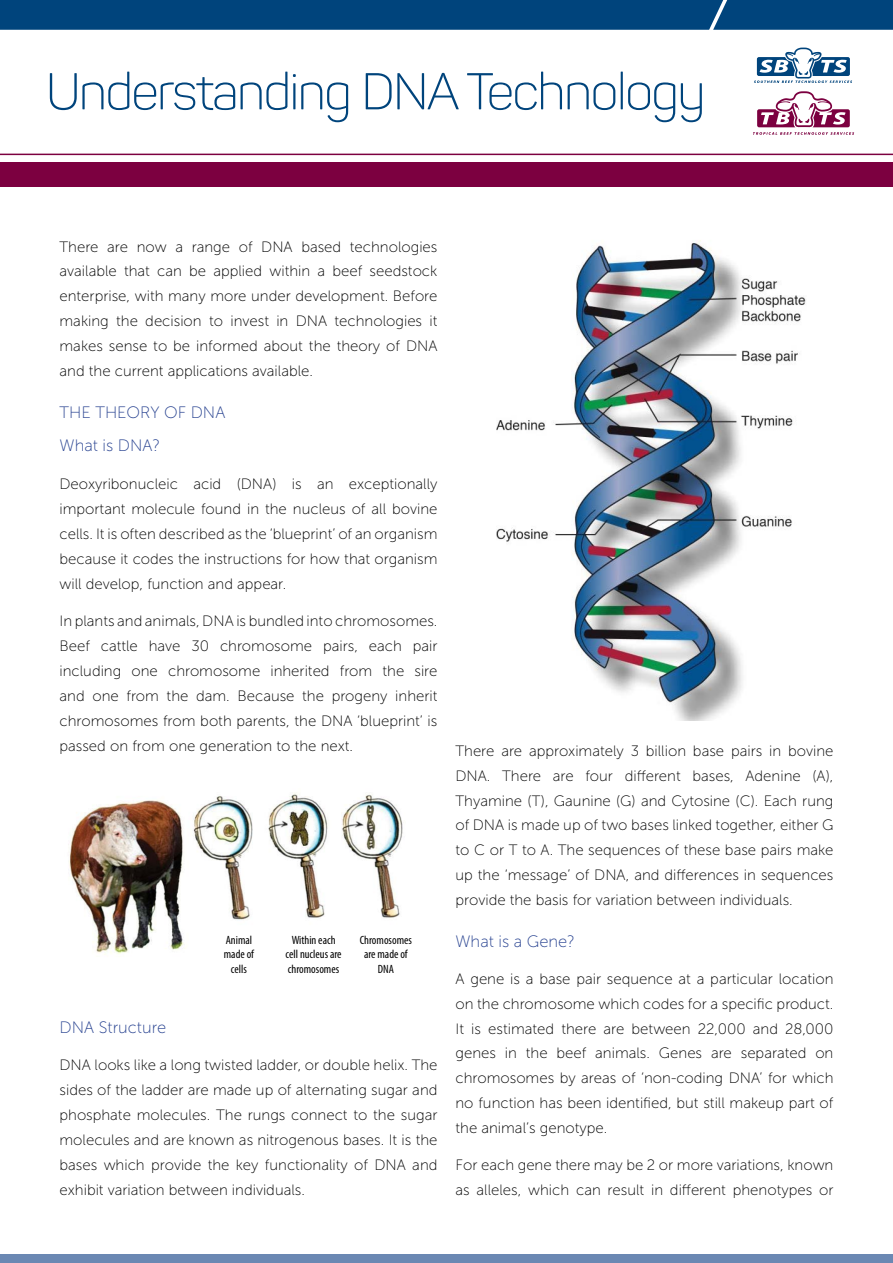
<style>
.page{position:relative;width:893px;height:1263px;background:#fff}
.page>*{position:absolute;margin:0;border:0;box-sizing:border-box;transform-origin:0 0}
.t1{font:300 51px "Panton";letter-spacing:-.025em;color:#00447c}
.t2{font:16.5px/33.5px "Museo Sans 100";color:#25408f}
.t3{font:15px/24.9px "Museo Sans 100";color:#000;text-align:justify}
.t4{font:condensed 12px/14.4px "Myriad Pro";color:#000;text-align:center}
</style>
<div class="page">
<img style="left:496px;top:240px;width:310px;height:480px">
<div style="left:0;top:163px;width:893px;height:24px;background:#7c0040"></div>
<hr style="left:0;top:154px;width:893px;height:1px;background:#7c0040">
<div style="left:0;top:0;width:893px;height:30px;background:#00447c"></div>
<svg style="left:754px;top:48px;width:98px;height:35px"></svg>
<svg style="left:753px;top:91px;width:101px;height:44px"></svg>
<div style="left:0;top:1254px;width:893px;height:9px;background:#6b88b3"></div>
<img style="left:69px;top:793px;width:334px;height:162px">
<h1 class="t1" style="left:46px;top:60px;width:661px">Understanding DNA Technology</h1>
<p class="t3" style="left:60px;top:234px;width:379px">There are now a range of DNA based technologies available that can be applied within a beef seedstock enterprise, with many more under development. Before making the decision to invest in DNA technologies it makes sense to be informed about the theory of DNA and the current applications available.</p>
<p class="t2" style="left:60px;top:396px;width:167px">THE THEORY OF DNA<br>What is DNA?</p>
<p class="t3" style="left:60px;top:472px;width:379px">Deoxyribonucleic acid (DNA) is an exceptionally important molecule found in the nucleus of all bovine cells. It is often described as the ‘blueprint’ of an organism because it codes the instructions for how that organism will develop, function and appear.</p>
<p class="t3" style="left:60px;top:609px;width:379px">In plants and animals, DNA is bundled into chromosomes.<br>Beef cattle have 30 chromosome pairs, each pair including one chromosome inherited from the sire and one from the dam. Because the progeny inherit chromosomes from both parents, the DNA ‘blueprint’ is passed on from one generation to the next.</p>
<p class="t4" style="left:224px;top:932px;width:32px">Animal made of cells</p>
<p class="t4" style="left:286px;top:932px;width:57px">Within each cell nucleus are chromosomes</p>
<p class="t4" style="left:360px;top:932px;width:54px">Chromosomes are made of<br>DNA</p>
<p class="t2" style="left:60px;top:1010px;width:108px">DNA Structure</p>
<p class="t3" style="left:60px;top:1053px;width:379px">DNA looks like a long twisted ladder, or double helix. The sides of the ladder are made up of alternating sugar and phosphate molecules. The rungs connect to the sugar molecules and are known as nitrogenous bases. It is the bases which provide the key functionality of DNA and exhibit variation between individuals.</p>
<p class="t3" style="left:455px;top:739px;width:379px">There are approximately 3 billion base pairs in bovine DNA. There are four different bases, Adenine (A), Thyamine (T), Gaunine (G) and Cytosine (C). Each rung of DNA is made up of two bases linked together, either G to C or T to A. The sequences of these base pairs make up the ‘message’ of DNA, and differences in sequences provide the basis for variation between individuals.</p>
<p class="t2" style="left:455px;top:924px;width:121px">What is a Gene?</p>
<p class="t3" style="left:455px;top:967px;width:379px">A gene is a base pair sequence at a particular location on the chromosome which codes for a specific product.<br>It is estimated there are between 22,000 and 28,000 genes in the beef animals. Genes are separated on chromosomes by areas of ‘non-coding DNA’ for which no function has been identified, but still makeup part of the animal’s genotype.</p>
<p class="t3" style="left:455px;top:1153px;width:379px">For each gene there may be 2 or more variations, known as alleles, which can result in different phenotypes or</p>
</div>
